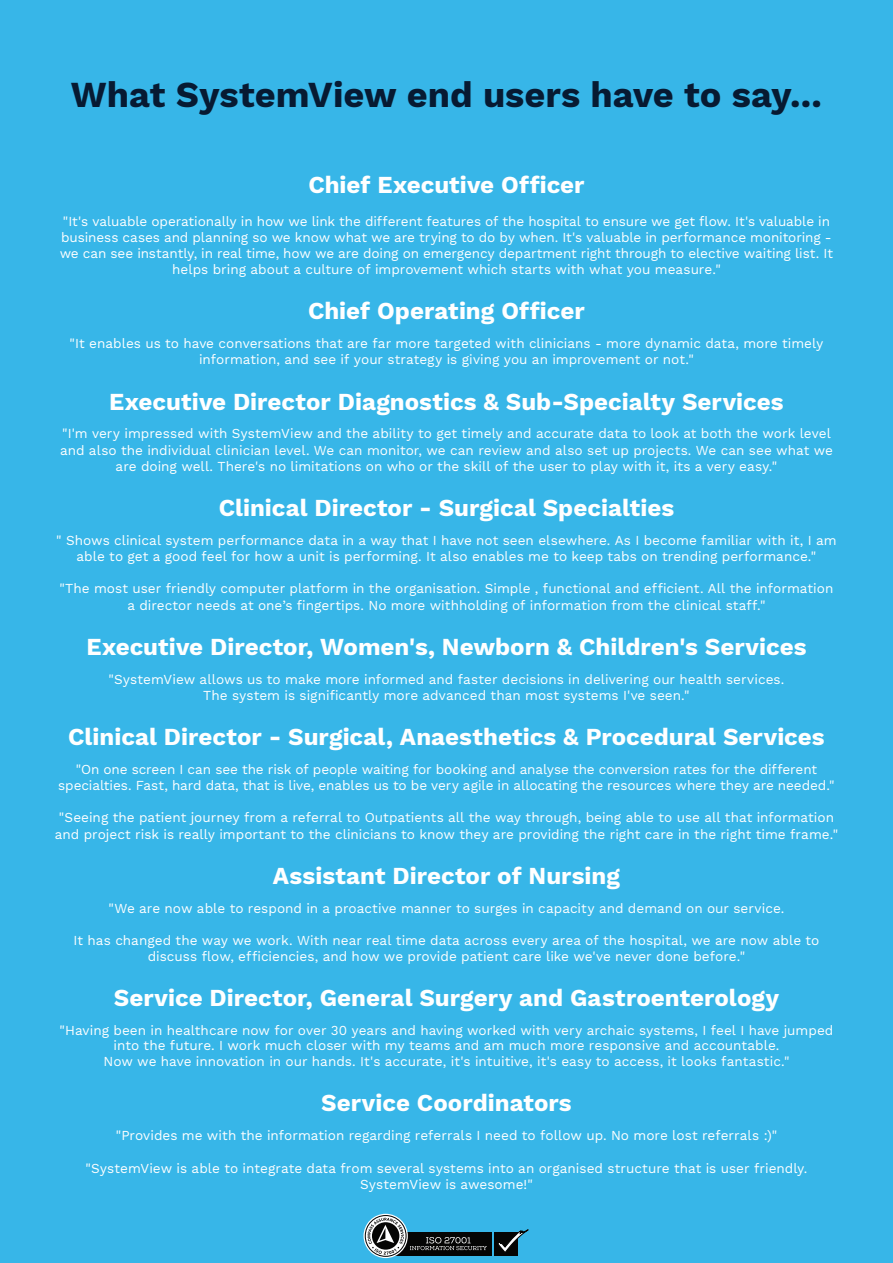
<style>
.page{position:relative;width:893px;height:1263px;background:#37b6e8}
.page>*{position:absolute;margin:0;border:0;box-sizing:border-box;transform-origin:0 0}
.HCL_Title_-_Blue{font:700 36px "Work Sans";color:#071a32}
.HCL_Title_-_Blue-2{font:700 24px "Work Sans";color:#fff}
.HCL_Body_Copy{font:13.5px/16.2px "Work Sans";color:#fff;text-align:center}
</style>
<div class="page">
<div style="left:393px;top:1232px;width:99px;height:23px;background:#050504"></div>
<div style="left:494px;top:1232px;width:24px;height:23px;background:#050504"></div>
<svg style="left:498px;top:1229px;width:30px;height:23px"></svg>
<svg style="left:410px;top:1237px;width:77px;height:13px"></svg>
<svg style="left:364px;top:1214px;width:44px;height:44px"></svg>
<svg style="left:365px;top:1215px;width:41px;height:41px"></svg>
<div style="left:365px;top:1215px;width:42px;height:42px;border:1px solid #050504;border-radius:50%"></div>
<svg style="left:367px;top:1218px;width:37px;height:37px"></svg>
<p class="HCL_Title_-_Blue" style="left:71px;top:74px;width:753px">What SystemView end users have to say...</p>
<p class="HCL_Title_-_Blue-2" style="left:308px;top:171px;width:278px">Chief Executive Officer</p>
<p class="HCL_Body_Copy" style="left:60px;top:214px;width:775px">"It's valuable operationally in how we link the different features of the hospital to ensure we get flow. It's valuable in business cases and planning so we know what we are trying to do by when. It's valuable in performance monitoring - we can see instantly, in real time, how we are doing on emergency department right through to elective waiting list. It helps bring about a culture of improvement which starts with what you measure."</p>
<p class="HCL_Title_-_Blue-2" style="left:308px;top:297px;width:278px">Chief Operating Officer</p>
<p class="HCL_Body_Copy" style="left:70px;top:336px;width:755px">"It enables us to have conversations that are far more targeted with clinicians - more dynamic data, more timely information, and see if your strategy is giving you an improvement or not."</p>
<p class="HCL_Title_-_Blue-2" style="left:109px;top:387px;width:676px">Executive Director Diagnostics &amp; Sub-Specialty Services</p>
<p class="HCL_Body_Copy" style="left:60px;top:426px;width:774px">"I'm very impressed with SystemView and the ability to get timely and accurate data to look at both the work level and also the individual clinician level. We can monitor, we can review and also set up projects. We can see what we are doing well. There's no limitations on who or the skill of the user to play with it, its a very easy."</p>
<p class="HCL_Title_-_Blue-2" style="left:219px;top:494px;width:457px">Clinical Director - Surgical Specialties</p>
<p class="HCL_Body_Copy" style="left:56px;top:533px;width:782px">" Shows clinical system performance data in a way that I have not seen elsewhere. As I become familiar with it, I am able to get a good feel for how a unit is performing. It also enables me to keep tabs on trending performance."</p>
<p class="HCL_Body_Copy" style="left:60px;top:581px;width:775px">"The most user friendly computer platform in the organisation. Simple , functional and efficient. All the information a director needs at one’s fingertips. No more withholding of information from the clinical staff."</p>
<p class="HCL_Title_-_Blue-2" style="left:86px;top:632px;width:722px">Executive Director, Women's, Newborn &amp; Children's Services</p>
<p class="HCL_Body_Copy" style="left:108px;top:671px;width:677px">"SystemView allows us to make more informed and faster decisions in delivering our health services.</p>
<p class="HCL_Body_Copy" style="left:203px;top:688px;width:488px">The system is significantly more advanced than most systems I've seen."</p>
<p class="HCL_Title_-_Blue-2" style="left:68px;top:723px;width:758px">Clinical Director - Surgical, Anaesthetics &amp; Procedural Services</p>
<p class="HCL_Body_Copy" style="left:58px;top:762px;width:778px">"On one screen I can see the risk of people waiting for booking and analyse the conversion rates for the different specialties. Fast, hard data, that is live, enables us to be very agile in allocating the resources where they are needed."</p>
<p class="HCL_Body_Copy" style="left:55px;top:810px;width:785px">"Seeing the patient journey from a referral to Outpatients all the way through, being able to use all that information and project risk is really important to the clinicians to know they are providing the right care in the right time frame."</p>
<p class="HCL_Title_-_Blue-2" style="left:273px;top:861px;width:349px">Assistant Director of Nursing</p>
<p class="HCL_Body_Copy" style="left:108px;top:900px;width:678px">"We are now able to respond in a proactive manner to surges in capacity and demand on our service.</p>
<p class="HCL_Body_Copy" style="left:74px;top:933px;width:747px">It has changed the way we work. With near real time data across every area of the hospital, we are now able to discuss flow, efficiencies, and how we provide patient care like we've never done before."</p>
<p class="HCL_Title_-_Blue-2" style="left:114px;top:984px;width:667px">Service Director, General Surgery and Gastroenterology</p>
<p class="HCL_Body_Copy" style="left:60px;top:1023px;width:775px;line-height:15px">"Having been in healthcare now for over 30 years and having worked with very archaic systems, I feel I have jumped into the future. I work much closer with my teams and am much more responsive and accountable.</p>
<p class="HCL_Body_Copy" style="left:103px;top:1054px;width:688px">Now we have innovation in our hands. It's accurate, it's intuitive, it's easy to access, it looks fantastic."</p>
<p class="HCL_Title_-_Blue-2" style="left:321px;top:1089px;width:252px">Service Coordinators</p>
<p class="HCL_Body_Copy" style="left:116px;top:1128px;width:663px">"Provides me with the information regarding referrals I need to follow up. No more lost referrals :)"</p>
<p class="HCL_Body_Copy" style="left:85px;top:1160px;width:724px">"SystemView is able to integrate data from several systems into an organised structure that is user friendly.<br>SystemView is awesome!"</p>
</div>
